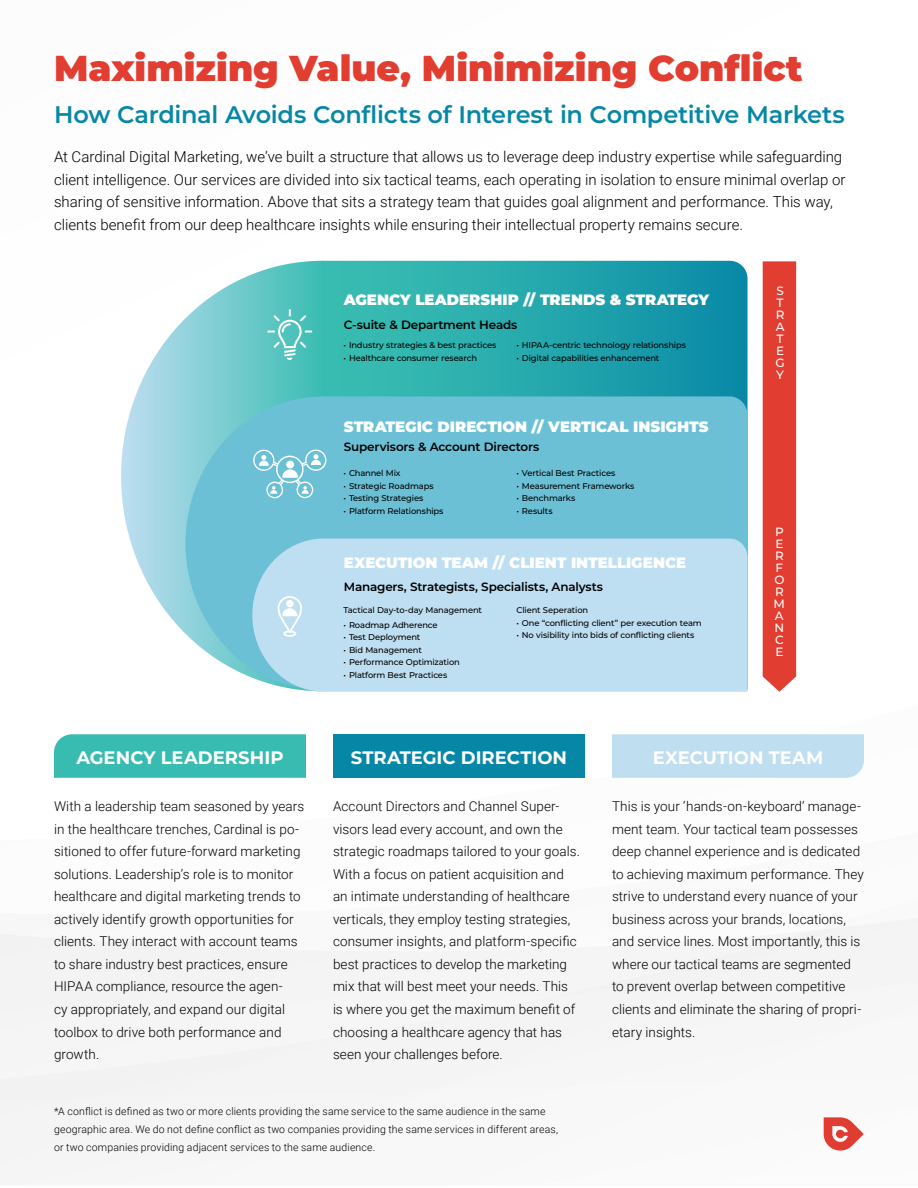
<style>
.page{position:relative;width:918px;height:1188px;background:#fff}
.page>*{position:absolute;margin:0;border:0;box-sizing:border-box;transform-origin:0 0}
.t1{font:900 36px "Montserrat";color:#e13d30}
.t2{font:600 24px "Montserrat";letter-spacing:-.015em;color:#0787a6}
.t3{font:700 18px "Montserrat";color:#fff}
.t4{font:300 15px/22.5px "Roboto";color:#000}
.t5{font:900 15px "Montserrat";letter-spacing:-.005em;color:#fff}
.t6{font:300 13.5px/22.5px "Roboto";letter-spacing:.005em;color:#000}
.t7{font:600 12px "Montserrat";letter-spacing:-.015em;color:#000}
.t8{font:500 12px/12px "Montserrat";color:#fff;text-align:justify}
.t9{font:300 10.5px/18px "Roboto";letter-spacing:.015em;color:#000}
.t10{font:500 8.4px "Montserrat";letter-spacing:-.02em;color:#000}
</style>
<div class="page">
<div style="left:445px;top:980px;width:177px;height:105px;background:#f5f5f5"></div>
<div style="left:236px;top:1017px;width:211px;height:78px;background:#f4f4f4"></div>
<div style="left:0;top:1052px;width:237px;height:112px;background:#f5f5f5"></div>
<div style="left:54px;top:734px;width:252px;height:44px;background:#38bcb1"></div>
<div style="left:333px;top:734px;width:252px;height:44px;background:#0787a6"></div>
<div style="left:612px;top:734px;width:252px;height:44px;background:#bfdef0"></div>
<svg style="left:121px;top:261px;width:201px;height:372px"></svg>
<svg style="left:322px;top:261px;width:426px;height:135px;background:#24a6ac"></svg>
<svg style="left:185px;top:396px;width:563px;height:282px;background:#6ec1d6"></svg>
<div style="left:252px;top:538px;width:496px;height:154px;background:#bedef1"></div>
<svg style="left:253px;top:450px;width:74px;height:48px;background:#8bcdde"></svg>
<svg style="left:278px;top:596px;width:24px;height:41px"></svg>
<svg style="left:267px;top:309px;width:45px;height:51px;background:#69cac6"></svg>
<div style="left:763px;top:261px;width:33px;height:431px;background:#e13d30"></div>
<svg style="left:824px;top:1117px;width:40px;height:34px"></svg>
<h1 class="t1" style="left:54px;top:41px;width:750px">Maximizing Value, Minimizing Conflict</h1>
<h2 class="t2" style="left:54px;top:98px;width:792px">How Cardinal Avoids Conflicts of Interest in Competitive Markets</h2>
<p class="t4" style="left:54px;top:145px;width:793px">At Cardinal Digital Marketing, we’ve built a structure that allows us to leverage deep industry expertise while safeguarding client intelligence. Our services are divided into six tactical teams, each operating in isolation to ensure minimal overlap or sharing of sensitive information. Above that sits a strategy team that guides goal alignment and performance. This way, clients benefit from our deep healthcare insights while ensuring their intellectual property remains secure.</p>
<h3 class="t3" style="left:76px;top:744px;width:209px">AGENCY LEADERSHIP</h3>
<p class="t6" style="left:54px;top:795px;width:252px">With a leadership team seasoned by years in the healthcare trenches, Cardinal is po&shy;sitioned to offer future-forward marketing solutions. Leadership’s role is to monitor healthcare and digital marketing trends to actively identify growth opportunities for clients. They interact with account teams to share industry best practices, ensure HIPAA compliance, resource the agen-<br>cy appropriately, and expand our digital toolbox to drive both performance and growth.</p>
<p class="t5" style="left:344px;top:288px;width:367px">AGENCY LEADERSHIP // TRENDS &amp; STRATEGY</p>
<p class="t7" style="left:344px;top:316px;width:175px">C-suite &amp; Department Heads</p>
<p class="t10" style="left:344px;top:339px;width:154px">• Industry strategies &amp; best practices</p>
<p class="t10" style="left:344px;top:352px;width:135px">• Healthcare consumer research</p>
<p class="t10" style="left:517px;top:339px;width:171px">• HIPAA-centric technology relationships</p>
<p class="t10" style="left:517px;top:352px;width:144px">• Digital capabilities enhancement</p>
<p class="t5" style="left:344px;top:415px;width:366px">STRATEGIC DIRECTION // VERTICAL INSIGHTS</p>
<p class="t7" style="left:344px;top:438px;width:197px">Supervisors &amp; Account Directors</p>
<p class="t10" style="left:344px;top:467px;width:58px">• Channel Mix</p>
<p class="t10" style="left:344px;top:480px;width:91px">• Strategic Roadmaps</p>
<p class="t10" style="left:344px;top:492px;width:81px">• Testing Strategies</p>
<p class="t10" style="left:344px;top:505px;width:101px">• Platform Relationships</p>
<p class="t10" style="left:517px;top:467px;width:100px">• Vertical Best Practices</p>
<p class="t10" style="left:517px;top:480px;width:119px">• Measurement Frameworks</p>
<p class="t10" style="left:517px;top:492px;width:60px">• Benchmarks</p>
<p class="t10" style="left:517px;top:505px;width:37px">• Results</p>
<p class="t5" style="left:344px;top:551px;width:344px">EXECUTION TEAM // CLIENT INTELLIGENCE</p>
<p class="t7" style="left:344px;top:578px;width:261px">Managers, Strategists, Specialists, Analysts</p>
<p class="t10" style="left:344px;top:604px;width:140px">Tactical Day-to-day Management</p>
<p class="t10" style="left:344px;top:619px;width:96px">• Roadmap Adherence</p>
<p class="t10" style="left:344px;top:631px;width:78px">• Test Deployment</p>
<p class="t10" style="left:344px;top:644px;width:80px">• Bid Management</p>
<p class="t10" style="left:344px;top:657px;width:118px">• Performance Optimization</p>
<p class="t10" style="left:344px;top:669px;width:105px">• Platform Best Practices</p>
<p class="t10" style="left:517px;top:604px;width:73px">Client Seperation</p>
<p class="t10" style="left:517px;top:617px;width:187px">• One “conflicting client” per execution team</p>
<p class="t10" style="left:517px;top:630px;width:179px">• No visibility into bids of conflicting clients</p>
<p class="t8" style="left:775px;top:284px;width:11px">S T R A T E G Y</p>
<p class="t8" style="left:774px;top:525px;width:12px">P E R F O R M A N C E</p>
<h3 class="t3" style="left:351px;top:744px;width:218px">STRATEGIC DIRECTION</h3>
<p class="t6" style="left:333px;top:795px;width:249px">Account Directors and Channel Super&shy;visors lead every account, and own the strategic roadmaps tailored to your goals.<br>With a focus on patient acquisition and an intimate understanding of healthcare verticals, they employ testing strategies, consumer insights, and platform-specific best practices to develop the marketing mix that will best meet your needs. This is where you get the maximum benefit of choosing a healthcare agency that has seen your challenges before.</p>
<h3 class="t3" style="left:653px;top:744px;width:172px">EXECUTION TEAM</h3>
<p class="t6" style="left:612px;top:795px;width:253px">This is your ‘hands-on-keyboard’ manage&shy;ment team. Your tactical team possesses deep channel experience and is dedicated to achieving maximum performance. They strive to understand every nuance of your business across your brands, locations, and service lines. Most importantly, this is where our tactical teams are segmented to prevent overlap between competitive clients and eliminate the sharing of propri&shy;etary insights.</p>
<p class="t9" style="left:54px;top:1102px;width:506px">*A conflict is defined as two or more clients providing the same service to the same audience in the same geographic area. We do not define conflict as two companies providing the same services in different areas, or two companies providing adjacent services to the same audience.</p>
</div>
